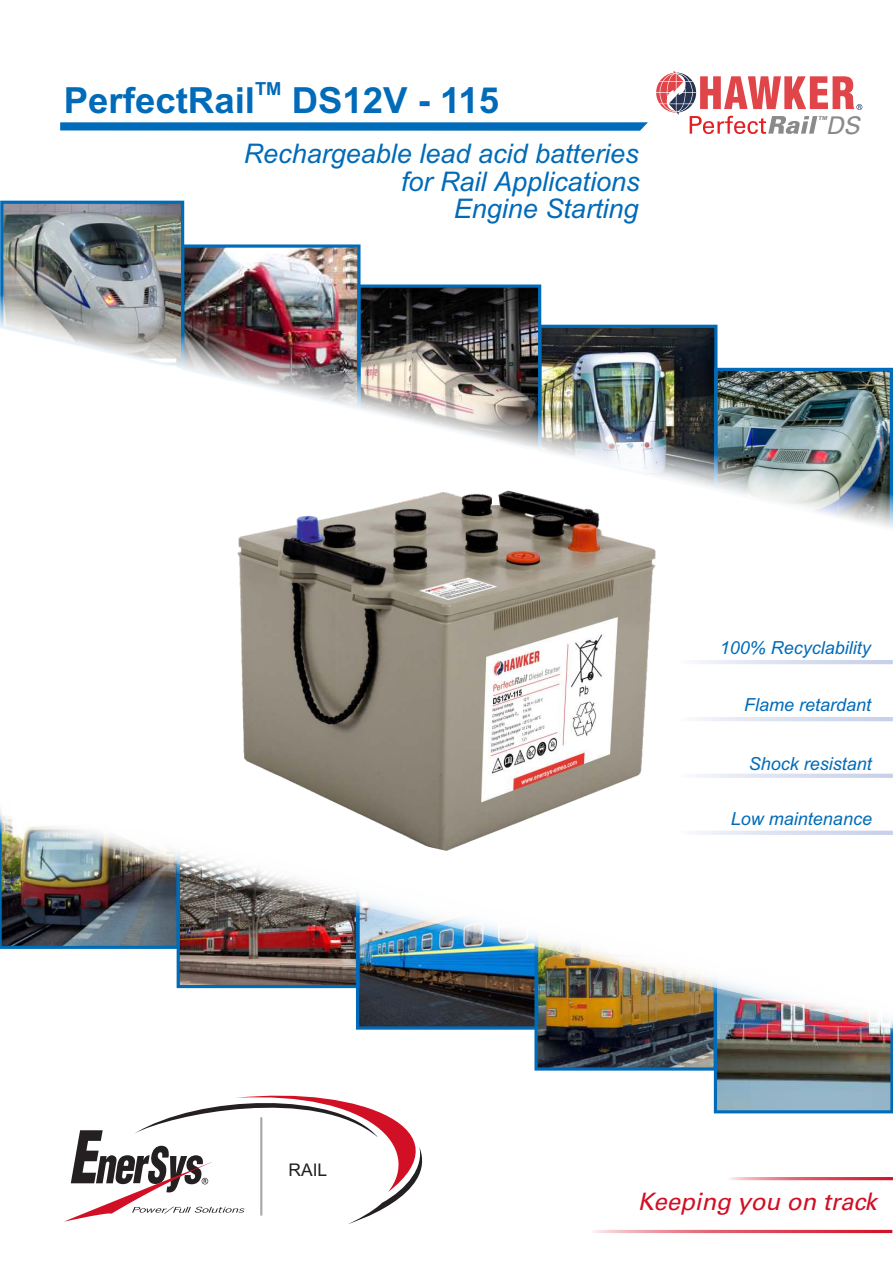
<style>
.page{position:relative;width:893px;height:1262px;background:#fff}
.page>*{position:absolute;margin:0;border:0;box-sizing:border-box;transform-origin:0 0}
.t1{font:700 36px "Arial";color:#006bb8}
.t2{font:italic 27px/27.6px "Arial";color:#006bb8;text-align:right}
.t3{font:italic 24.3px "Univers";color:#8a8a8a}
.t4{font:italic 24px "Univers";color:#d10f25}
.t5{font:italic 18px "Arial";color:#006bb8}
.t6{font:700 18px "Arial";color:#006bb8}
.t7{font:17.4px "Arial";color:#241f21}
.t8{font:italic 900 5.4px "Univers";color:#8a8a8a}
</style>
<div class="page">
<img style="left:240px;top:590px;width:412px;height:146px">
<svg style="left:698px;top:717px;width:194px;height:4px"></svg>
<svg style="left:698px;top:660px;width:194px;height:4px"></svg>
<img style="left:0;top:200px;width:361px;height:82px">
<img style="left:0;top:282px;width:893px;height:308px">
<svg style="left:243px;top:736px;width:650px;height:48px"></svg>
<svg style="left:64px;top:784px;width:829px;height:440px"></svg>
<img style="left:0;top:786px;width:893px;height:242px">
<svg style="left:60px;top:122px;width:588px;height:9px;background:#1778be"></svg>
<svg style="left:656px;top:70px;width:206px;height:64px"></svg>
<svg style="left:593px;top:1229px;width:299px;height:4px"></svg>
<hr style="left:710px;top:1177px;width:182px;height:3px;background:#d10f25">
<p class="t6" style="left:255px;top:82px;width:28px">TM</p>
<h1 class="t1" style="left:64px;top:87px;width:437px">PerfectRail DS12V - 115</h1>
<p class="t2" style="left:244px;top:142px;width:397px">Rechargeable lead acid batteries for Rail Applications<br>Engine Starting</p>
<p class="t8" style="left:818px;top:116px;width:10px">TM</p>
<p class="t3" style="left:825px;top:116px;width:35px">DS</p>
<p class="t7" style="left:288px;top:1163px;width:40px">RAIL</p>
<p class="t5" style="left:719px;top:640px;width:153px">100% Recyclability</p>
<p class="t5" style="left:744px;top:698px;width:129px">Flame retardant</p>
<p class="t5" style="left:748px;top:756px;width:125px">Shock resistant</p>
<p class="t5" style="left:730px;top:812px;width:143px">Low maintenance</p>
<p class="t4" style="left:638px;top:1192px;width:240px">Keeping you on track</p>
</div>
